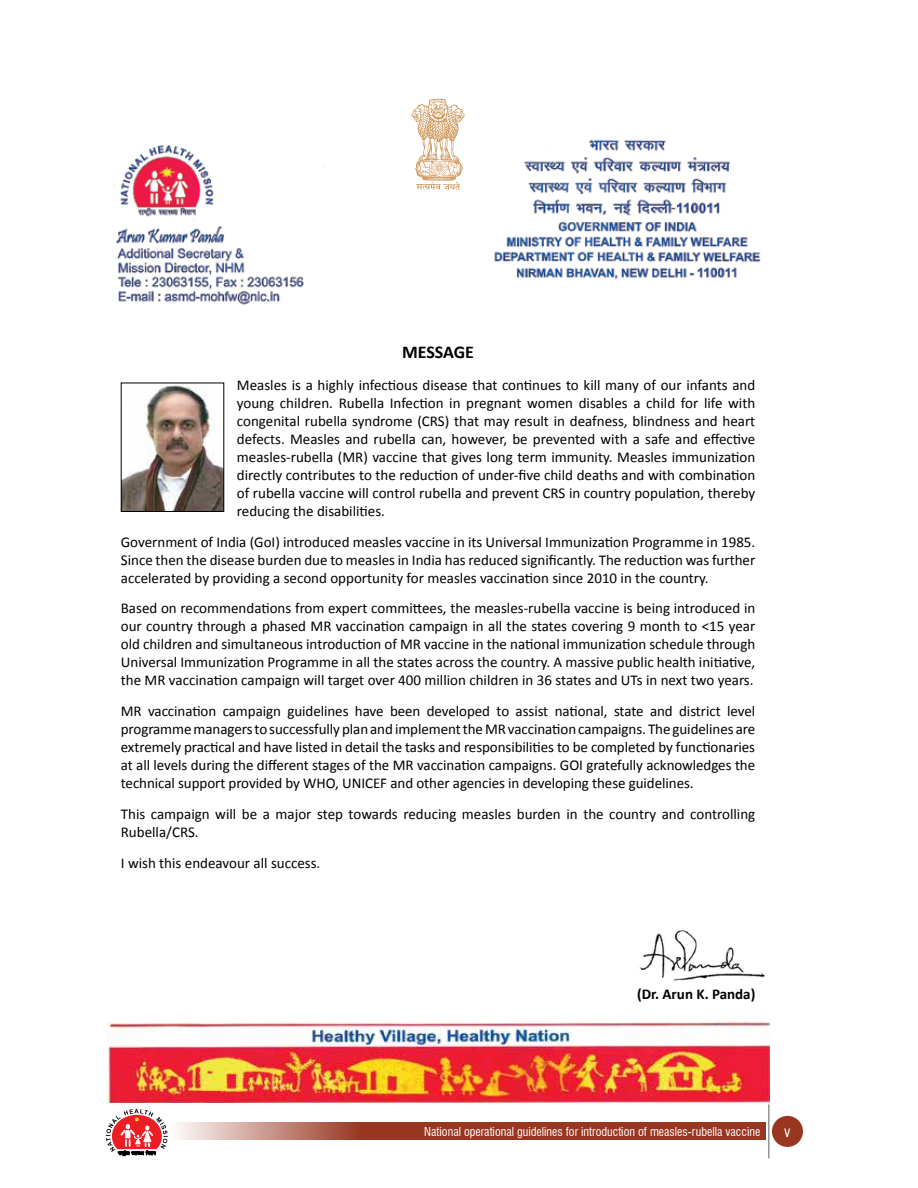
<style>
.page{position:relative;width:918px;height:1188px;background:#fff}
.page>*{position:absolute;margin:0;border:0;box-sizing:border-box;transform-origin:0 0}
.t1{font:700 18px "Calibri";letter-spacing:-.005em;color:#000}
.t2{font:15px/18px "Calibri";color:#000;text-align:justify}
.t3{font:700 15px "Calibri";color:#000}
.t4{font:condensed 15px "Swiss 721 BT";color:#fff}
.t5{font:condensed 12px "Swiss 721 BT";color:#fff}
</style>
<div class="page">
<div style="left:773px;top:1117px;width:29px;height:29px;background:#983620;border-radius:50%"></div>
<div style="left:772px;top:1116px;width:31px;height:31px;border:2px solid #983620;border-radius:50%"></div>
<svg style="left:179px;top:1123px;width:587px;height:17px;fill:#983620"></svg>
<hr style="left:768px;top:1104px;width:2px;height:54px;background:#939598">
<svg style="left:106px;top:1109px;width:62px;height:47px"></svg>
<img style="left:114px;top:139px;width:647px;height:166px">
<img style="left:106px;top:1022px;width:663px;height:81px">
<img style="left:123px;top:385px;width:99px;height:125px">
<div style="left:121px;top:383px;width:103px;height:129px;border:1px solid #000"></div>
<img style="left:640px;top:930px;width:125px;height:51px">
<svg style="left:411px;top:98px;width:54px;height:92px"></svg>
<p class="t1" style="left:402px;top:341px;width:74px">MESSAGE</p>
<p class="t2" style="left:237px;top:376px;width:520px">Measles is a highly infectious disease that continues to kill many of our infants and young children. Rubella Infection in pregnant women disables a child for life with congenital rubella syndrome (CRS) that may result in deafness, blindness and heart defects. Measles and rubella can, however, be prevented with a safe and effective measles-rubella (MR) vaccine that gives long term immunity. Measles immunization directly contributes to the reduction of under-five child deaths and with combination of rubella vaccine will control rubella and prevent CRS in country population, thereby reducing the disabilities.</p>
<p class="t2" style="left:121px;top:533px;width:636px">Government of India (GoI) introduced measles vaccine in its Universal Immunization Programme in 1985.<br>Since then the disease burden due to measles in India has reduced significantly. The reduction was further accelerated by providing a second opportunity for measles vaccination since 2010 in the country.</p>
<p class="t2" style="left:121px;top:599px;width:636px">Based on recommendations from expert committees, the measles-rubella vaccine is being introduced in our country through a phased MR vaccination campaign in all the states covering 9 month to &lt;15 year old children and simultaneous introduction of MR vaccine in the national immunization schedule through Universal Immunization Programme in all the states across the country. A massive public health initiative, the MR vaccination campaign will target over 400 million children in 36 states and UTs in next two years.</p>
<p class="t2" style="left:121px;top:702px;width:636px">MR vaccination campaign guidelines have been developed to assist national, state and district level programme managers to successfully plan and implement the MR vaccination campaigns. The guidelines are extremely practical and have listed in detail the tasks and responsibilities to be completed by functionaries at all levels during the different stages of the MR vaccination campaigns. GOI gratefully acknowledges the technical support provided by WHO, UNICEF and other agencies in developing these guidelines.</p>
<p class="t2" style="left:121px;top:805px;width:636px">This campaign will be a major step towards reducing measles burden in the country and controlling<br>Rubella/CRS.</p>
<p class="t2" style="left:121px;top:854px;width:201px">I wish this endeavour all success.</p>
<p class="t3" style="left:637px;top:985px;width:120px">(Dr. Arun K. Panda)</p>
<p class="t5" style="left:424px;top:1124px;width:338px">National operational guidelines for introduction of measles-rubella vaccine</p>
<p class="t4" style="left:784px;top:1123px;width:8px">v</p>
</div>
